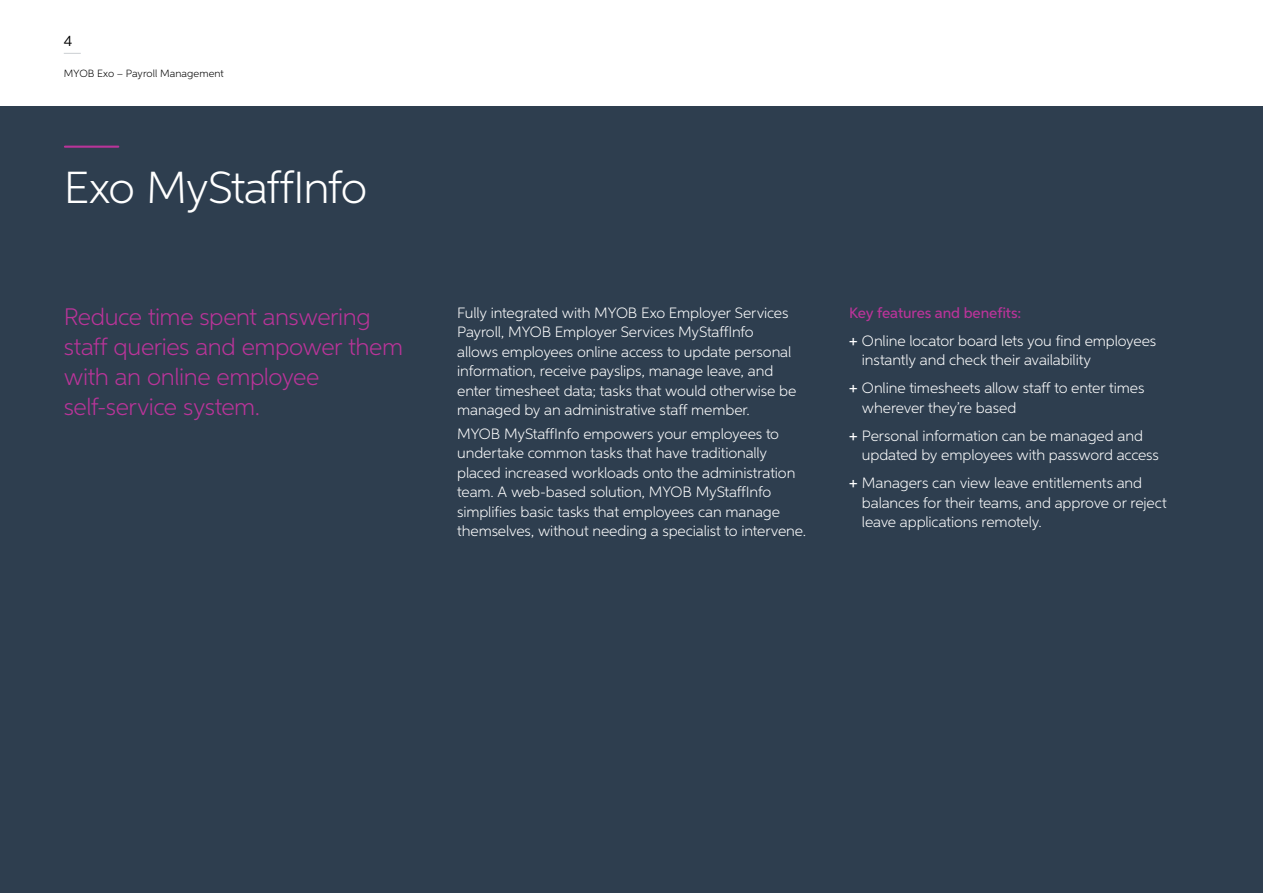
<style>
.page{position:relative;width:1263px;height:893px;background:#fff}
.page>*{position:absolute;margin:0;border:0;box-sizing:border-box;transform-origin:0 0}
.t1{font:300 45px "Neutro MYOB";letter-spacing:-.03em;color:#fff}
.t2{font:300 24px/30px "Neutro MYOB";letter-spacing:-.015em;color:#b93499}
.t3{font:300 15px/19.5px "Neutro MYOB";letter-spacing:-.01em;color:#fff}
.t4{font:15px "Neutro MYOB";color:#000}
.t5{font:300 10.5px "Neutro MYOB";letter-spacing:.005em;color:#000}
.s1{font-weight:500;color:#b93499}
.s2{font-weight:500}
</style>
<div class="page">
<svg style="left:64px;top:53px;width:17px;height:1px"></svg>
<div style="left:0;top:106px;width:1263px;height:787px;background:#2e3e4f"></div>
<hr style="left:65px;top:146px;width:53px;height:2px;background:#b93499">
<p class="t4" style="left:64px;top:31px;width:10px">4</p>
<p class="t5" style="left:64px;top:67px;width:162px">MYOB Exo – Payroll Management</p>
<h1 class="t1" style="left:64px;top:160px;width:305px">Exo MyStaffInfo</h1>
<h2 class="t2" style="left:64px;top:301px;width:341px">Reduce time spent answering staff queries and empower them with an online employee self-service system.</h2>
<p class="t3" style="left:457px;top:303px;width:341px">Fully integrated with MYOB Exo Employer Services Payroll, MYOB Employer Services MyStaffInfo allows employees online access to update personal information, receive payslips, manage leave, and enter timesheet data; tasks that would otherwise be managed by an administrative staff member.</p>
<p class="t3" style="left:457px;top:424px;width:350px">MYOB MyStaffInfo empowers your employees to undertake common tasks that have traditionally placed increased workloads onto the administration team. A web-based solution, MYOB MyStaffInfo simplifies basic tasks that employees can manage themselves, without needing a specialist to intervene.</p>
<p class="t3" style="left:849px;top:298px;width:309px;line-height:28px"><span class="s1">Key features and benefits:<br></span><span class="s2">+</span> Online locator board lets you find employees</p>
<p class="t3" style="left:849px;top:346px;width:297px;line-height:28px;text-indent:13px">instantly and check their availability<br><span class="s2">+</span> Online timesheets allow staff to enter times</p>
<p class="t3" style="left:849px;top:393px;width:295px;line-height:28px;text-indent:13px">wherever they’re based<br><span class="s2">+</span> Personal information can be managed and</p>
<p class="t3" style="left:849px;top:441px;width:311px;line-height:28px;text-indent:13px">updated by employees with password access <span class="s2">+</span> Managers can view leave entitlements and</p>
<p class="t3" style="left:862px;top:493px;width:306px">balances for their teams, and approve or reject leave applications remotely.</p>
</div>
